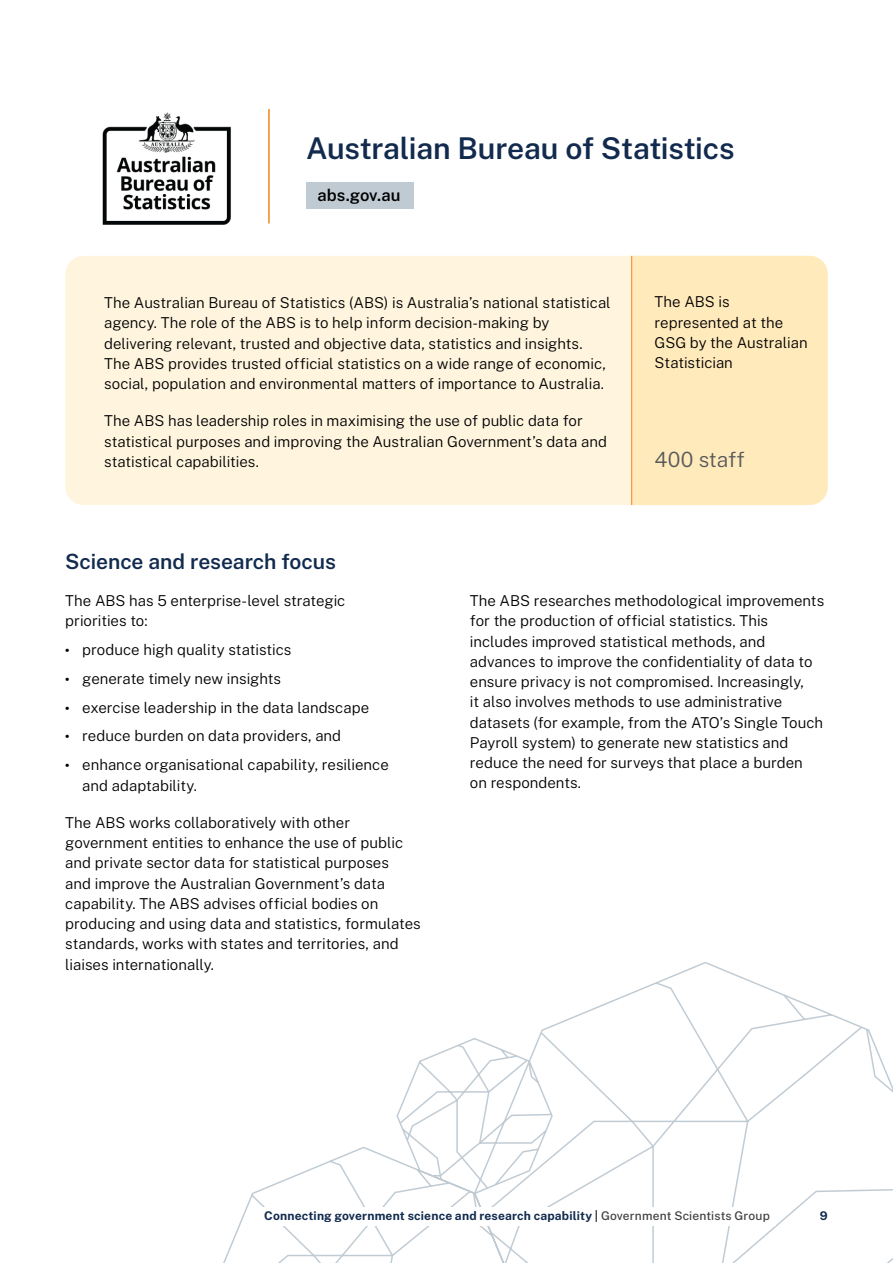
<style>
.page{position:relative;width:893px;height:1263px;background:#fff}
.page>*{position:absolute;margin:0;border:0;box-sizing:border-box;transform-origin:0 0}
.head_1{font:600 30px "Public Sans";letter-spacing:-.01em;color:#112a4e}
.head__2{font:600 21px "Public Sans";letter-spacing:-.005em;color:#112a4e}
.head__2-2{font:300 21px "Public Sans";color:#58595b}
.body_text{font:600 16.5px "Public Sans";color:#000}
.body_text-2{font:300 15px/20.2px "Public Sans";color:#000}
.bullet{font:300 15px/20.2px "Public Sans";color:#000}
.head__2-3{font:300 15px/20.2px "Public Sans";letter-spacing:-.005em;color:#000}
.Footnote_text{font:700 12px "Public Sans";letter-spacing:.015em;color:#112a4e}
.s1{font-weight:700;font-size:12.75px}
.s2{font-weight:500;color:#000}
.s3{font-weight:500;color:#414042}
</style>
<div class="page">
<svg style="left:223px;top:962px;width:670px;height:301px"></svg>
<div style="left:251px;top:1207px;width:524px;height:18px;background:#fff"></div>
<img style="left:102px;top:112px;width:129px;height:113px">
<div style="left:65px;top:256px;width:763px;height:249px;background:#fff5df;border-radius:18px"></div>
<div style="left:631px;top:256px;width:197px;height:249px;background:#ffeabc"></div>
<hr style="left:268px;top:109px;width:2px;height:114px;background:#f18521">
<div style="left:306px;top:182px;width:107px;height:26px;background:#c0cad2"></div>
<h1 class="head_1" style="left:306px;top:127px;width:430px">Australian Bureau of Statistics</h1>
<p class="body_text" style="left:318px;top:183px;width:84px">abs.gov.au</p>
<p class="body_text-2" style="left:104px;top:292px;width:508px">The Australian Bureau of Statistics (ABS) is Australia’s national statistical agency. The role of the ABS is to help inform decision-making by delivering relevant, trusted and objective data, statistics and insights.<br>The ABS provides trusted official statistics on a wide range of economic, social, population and environmental matters of importance to Australia.</p>
<p class="body_text-2" style="left:104px;top:410px;width:504px">The ABS has leadership roles in maximising the use of public data for statistical purposes and improving the Australian Government’s data and statistical capabilities.</p>
<h2 class="head__2-3" style="left:655px;top:291px;width:154px">The ABS is represented at the<br>GSG by the Australian<br>Statistician</h2>
<h2 class="head__2-2" style="left:655px;top:445px;width:92px">400 staff</h2>
<h2 class="head__2" style="left:65px;top:546px;width:272px">Science and research focus</h2>
<p class="body_text-2" style="left:65px;top:590px;width:282px">The ABS has 5 enterprise-level strategic priorities to:</p>
<p class="bullet" style="left:65px;top:639px;width:228px"><span class="s1">•</span> produce high quality statistics</p>
<p class="bullet" style="left:65px;top:668px;width:217px"><span class="s1">•</span> generate timely new insights</p>
<p class="bullet" style="left:65px;top:696px;width:305px"><span class="s1">•</span> exercise leadership in the data landscape</p>
<p class="bullet" style="left:65px;top:725px;width:277px"><span class="s1">•</span> reduce burden on data providers, and</p>
<p class="bullet" style="left:82px;top:754px;width:308px;text-indent:-17px"><span class="s1">•</span> enhance organisational capability, resilience and adaptability.</p>
<p class="body_text-2" style="left:65px;top:811px;width:357px">The ABS works collaboratively with other government entities to enhance the use of public and private sector data for statistical purposes<br>and improve the Australian Government’s data capability. The ABS advises official bodies on producing and using data and statistics, formulates standards, works with states and territories, and liaises internationally.</p>
<p class="body_text-2" style="left:470px;top:590px;width:356px">The ABS researches methodological improvements for the production of official statistics. This includes improved statistical methods, and advances to improve the confidentiality of data to ensure privacy is not compromised. Increasingly,<br>it also involves methods to use administrative datasets (for example, from the ATO’s Single Touch Payroll system) to generate new statistics and reduce the need for surveys that place a burden<br>on respondents.</p>
<p class="Footnote_text" style="left:264px;top:1207px;width:507px">Connecting government science and research capability <span class="s2">|</span> <span class="s3">Government Scientists Group</span></p>
<p class="Footnote_text" style="left:820px;top:1207px;width:9px">9</p>
</div>
